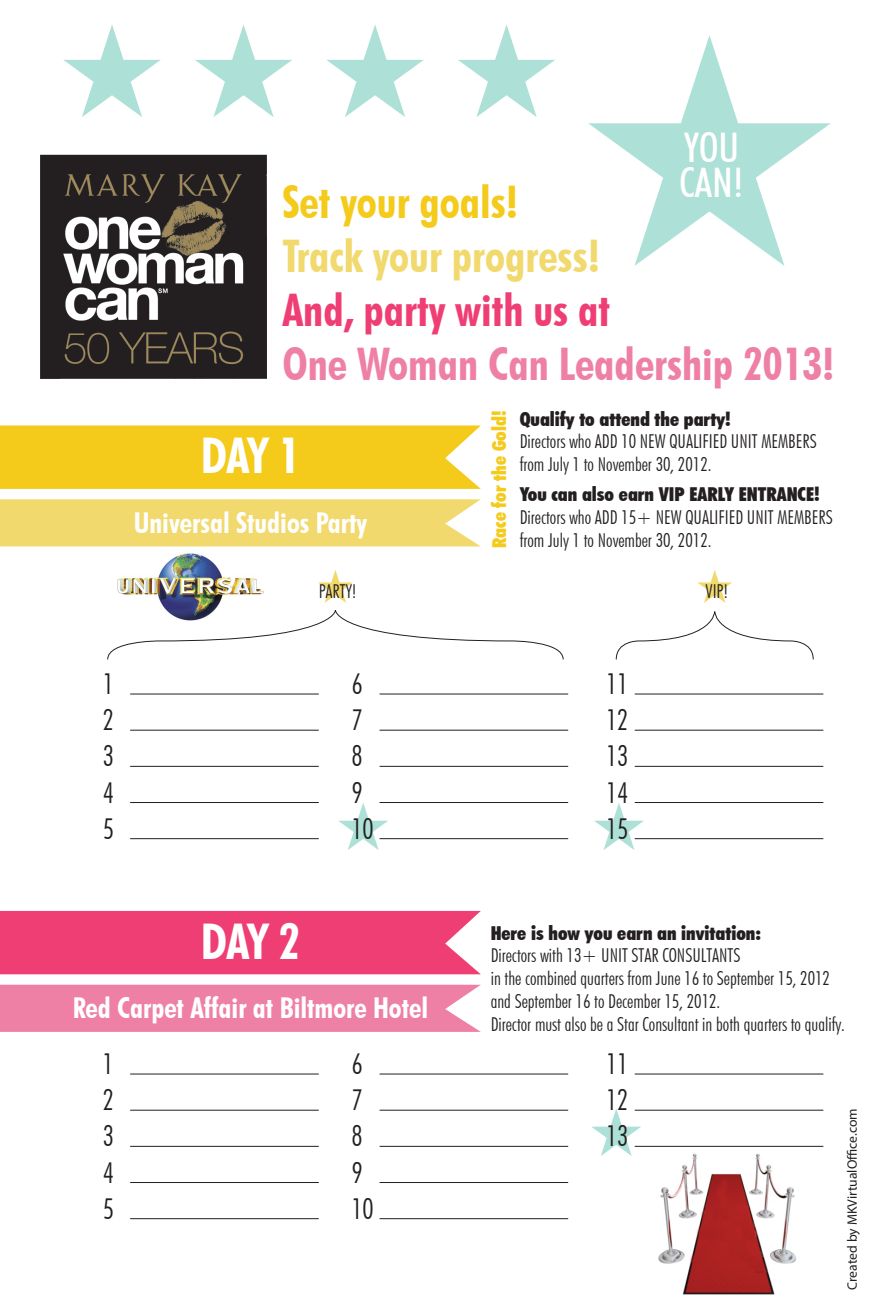
<style>
.page{position:relative;width:882px;height:1314px;background:#fff}
.page>*{position:absolute;margin:0;border:0;box-sizing:border-box;transform-origin:0 0}
.t1{font:700 condensed 49.2px "Futura BT";letter-spacing:-.02em;color:#fff}
.t2{font:700 condensed 45px "Futura BT";color:#ef80a5}
.t3{font:700 condensed 45px "Futura BT";color:#f1d96d}
.t4{font:700 condensed 45px "Futura BT";color:#ef3e74}
.t5{font:700 condensed 45px "Futura BT";color:#f4ca1b}
.t6{font:500 condensed 40.8px/35px "Futura BT";color:#fff}
.t7{font:700 condensed 28.7px "Futura BT";color:#fff}
.t8{font:300 condensed 28.7px/36.2px "Futura BT";color:#231f20;text-align:justify}
.t9{font:300 condensed 19.1px/23px "Futura BT";color:#231f20}
.t10{font:900 condensed 19.1px "Futura BT";color:#231f20}
.t11{font:900 condensed 19.1px "Futura BT";color:#f4ca1b}
.t12{font:13.7px "Myriad Pro";color:#231f20}
</style>
<div class="page">
<img style="left:644px;top:1145px;width:162px;height:150px">
<img style="left:118px;top:554px;width:146px;height:56px">
<svg style="left:594px;top:803px;width:50px;height:47px"></svg>
<svg style="left:338px;top:803px;width:50px;height:47px"></svg>
<svg style="left:697px;top:570px;width:35px;height:33px"></svg>
<svg style="left:591px;top:1109px;width:50px;height:47px"></svg>
<div style="left:0;top:426px;width:481px;height:63px;background:#f4ca1b"></div>
<div style="left:0;top:499px;width:481px;height:47px;background:#f1d96d"></div>
<img style="left:40px;top:154px;width:227px;height:225px">
<div style="left:0;top:911px;width:481px;height:63px;background:#ef3e74"></div>
<div style="left:0;top:985px;width:481px;height:47px;background:#ef80a5"></div>
<hr style="left:130px;top:694px;width:189px;height:1px;background:#231f20">
<hr style="left:130px;top:730px;width:189px;height:1px;background:#231f20">
<hr style="left:130px;top:766px;width:189px;height:1px;background:#231f20">
<hr style="left:130px;top:802px;width:189px;height:1px;background:#231f20">
<hr style="left:130px;top:838px;width:189px;height:1px;background:#231f20">
<hr style="left:380px;top:694px;width:188px;height:1px;background:#231f20">
<hr style="left:380px;top:730px;width:188px;height:1px;background:#231f20">
<hr style="left:380px;top:766px;width:188px;height:1px;background:#231f20">
<hr style="left:380px;top:802px;width:188px;height:1px;background:#231f20">
<hr style="left:380px;top:838px;width:188px;height:1px;background:#231f20">
<hr style="left:635px;top:694px;width:188px;height:1px;background:#231f20">
<hr style="left:635px;top:730px;width:188px;height:1px;background:#231f20">
<hr style="left:635px;top:766px;width:188px;height:1px;background:#231f20">
<hr style="left:635px;top:802px;width:188px;height:1px;background:#231f20">
<hr style="left:635px;top:838px;width:188px;height:1px;background:#231f20">
<hr style="left:130px;top:1074px;width:189px;height:1px;background:#231f20">
<hr style="left:130px;top:1110px;width:189px;height:1px;background:#231f20">
<hr style="left:130px;top:1146px;width:189px;height:1px;background:#231f20">
<hr style="left:130px;top:1182px;width:189px;height:1px;background:#231f20">
<hr style="left:130px;top:1218px;width:189px;height:1px;background:#231f20">
<hr style="left:380px;top:1074px;width:188px;height:1px;background:#231f20">
<hr style="left:380px;top:1110px;width:188px;height:1px;background:#231f20">
<hr style="left:380px;top:1146px;width:188px;height:1px;background:#231f20">
<hr style="left:380px;top:1182px;width:188px;height:1px;background:#231f20">
<hr style="left:380px;top:1218px;width:188px;height:1px;background:#231f20">
<hr style="left:635px;top:1074px;width:188px;height:1px;background:#231f20">
<hr style="left:635px;top:1110px;width:188px;height:1px;background:#231f20">
<hr style="left:635px;top:1146px;width:188px;height:1px;background:#231f20">
<svg style="left:107px;top:610px;width:457px;height:50px"></svg>
<svg style="left:615px;top:612px;width:199px;height:48px"></svg>
<svg style="left:318px;top:570px;width:35px;height:33px"></svg>
<svg style="left:588px;top:35px;width:243px;height:231px"></svg>
<svg style="left:64px;top:25px;width:97px;height:92px"></svg>
<svg style="left:195px;top:25px;width:97px;height:92px"></svg>
<svg style="left:327px;top:25px;width:97px;height:92px"></svg>
<svg style="left:458px;top:25px;width:97px;height:92px"></svg>
<h3 class="t6" style="left:679px;top:130px;width:66px">YOU<br>CAN!</h3>
<h2 class="t5" style="left:282px;top:175px;width:237px">Set your goals!</h2>
<h2 class="t3" style="left:282px;top:229px;width:319px">Track your progress!</h2>
<h2 class="t4" style="left:282px;top:283px;width:329px">And, party with us at</h2>
<h2 class="t2" style="left:282px;top:337px;width:554px">One Woman Can Leadership 2013!</h2>
<h1 class="t1" style="left:201px;top:426px;width:101px">DAY 1</h1>
<h3 class="t7" style="left:134px;top:505px;width:235px">Universal Studios Party</h3>
<p class="t11" style="left:488px;top:548px;width:139px;rotate:-90deg">Race for the Gold!</p>
<p class="t10" style="left:520px;top:407px;width:213px">Qualify to attend the party!</p>
<p class="t9" style="left:520px;top:429px;width:299px">Directors who ADD 10 NEW QUALIFIED UNIT MEMBERS from July 1 to November 30, 2012.</p>
<p class="t10" style="left:520px;top:483px;width:302px">You can also earn VIP EARLY ENTRANCE!</p>
<p class="t9" style="left:520px;top:505px;width:315px">Directors who ADD 15+ NEW QUALIFIED UNIT MEMBERS from July 1 to November 30, 2012.</p>
<p class="t9" style="left:319px;top:580px;width:39px">PARTY!</p>
<p class="t9" style="left:705px;top:580px;width:24px">VIP!</p>
<h3 class="t8" style="left:103px;top:665px;width:13px">1<br>2<br>3<br>4<br>5</h3>
<h3 class="t8" style="left:351px;top:665px;width:24px;text-align:left">6<br>7<br>8<br>9<br>10</h3>
<h3 class="t8" style="left:606px;top:665px;width:24px">11<br>12<br>13<br>14<br>15</h3>
<h1 class="t1" style="left:201px;top:911px;width:101px">DAY 2</h1>
<h3 class="t7" style="left:73px;top:990px;width:357px">Red Carpet Affair at Biltmore Hotel</h3>
<p class="t10" style="left:491px;top:921px;width:272px">Here is how you earn an invitation:</p>
<p class="t9" style="left:491px;top:944px;width:356px">Directors with 13+ UNIT STAR CONSULTANTS<br>in the combined quarters from June 16 to September 15, 2012 and September 16 to December 15, 2012.<br>Director must also be a Star Consultant in both quarters to qualify.</p>
<h3 class="t8" style="left:103px;top:1045px;width:13px">1<br>2<br>3<br>4<br>5</h3>
<h3 class="t8" style="left:351px;top:1045px;width:24px;text-align:left">6<br>7<br>8<br>9<br>10</h3>
<h3 class="t8" style="left:606px;top:1045px;width:24px">11<br>12<br>13</h3>
<p class="t12" style="left:844px;top:1290px;width:183px;rotate:-90deg">Created by MKVirtualO ce.com</p>
</div>
